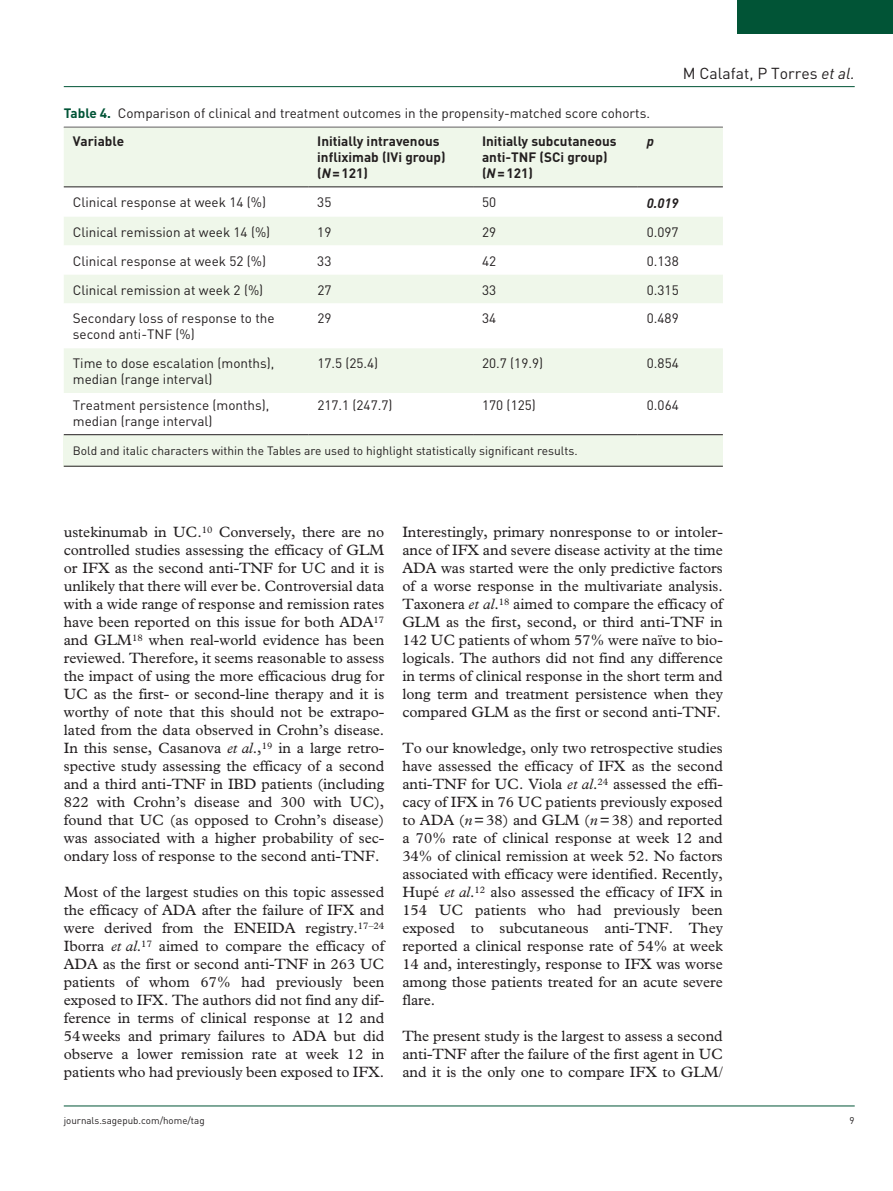
<style>
.page{position:relative;width:893px;height:1191px;background:#fff}
.page>*{position:absolute;margin:0;border:0;box-sizing:border-box;transform-origin:0 0}
.t1{font:15.75px "DIN";color:#231f20}
.t2{font:15px/18px "Plantin Std";color:#231f20;text-align:justify}
.t3{font:13.5px/15.8px "DIN";color:#231f20}
.t4{font:700 13.5px/15.8px "DIN";color:#231f20}
.t5{font:italic 700 13.5px "DIN";color:#231f20}
.t6{font:12px "DIN";color:#231f20}
.t7{font:9.75px "DIN";color:#231f20}
.s1{font-weight:700;color:#015436}
.s2{font-weight:700}
.s3{font-style:italic}
</style>
<div class="page">
<hr style="left:64px;top:86px;width:791px;height:1px;background:#015436">
<hr style="left:64px;top:1105px;width:791px;height:1px;background:#015436">
<div style="left:738px;top:0;width:155px;height:34px;background:#015436"></div>
<div style="left:64px;top:435px;width:659px;height:31px;background:#eff7ea"></div>
<hr style="left:64px;top:127px;width:659px;height:1px;background:#231f20">
<hr style="left:64px;top:466px;width:659px;height:1px;background:#231f20">
<div style="left:64px;top:128px;width:659px;height:58px;background:#eff7ea"></div>
<svg style="left:64px;top:187px;width:659px;height:206px"></svg>
<hr style="left:64px;top:186px;width:244px;height:1px;background:#231f20">
<hr style="left:308px;top:186px;width:165px;height:1px;background:#231f20">
<hr style="left:473px;top:186px;width:165px;height:1px;background:#231f20">
<hr style="left:638px;top:186px;width:85px;height:1px;background:#231f20">
<hr style="left:64px;top:434px;width:244px;height:1px;background:#231f20">
<hr style="left:308px;top:434px;width:165px;height:1px;background:#231f20">
<hr style="left:473px;top:434px;width:165px;height:1px;background:#231f20">
<hr style="left:638px;top:434px;width:85px;height:1px;background:#231f20">
<p class="t3" style="left:73px;top:98px;width:579px;line-height:28.5px;text-indent:-9px"><span class="s1">Table 4.</span> Comparison of clinical and treatment outcomes in the propensity-matched score cohorts.<br><span class="s2">Variable</span></p>
<p class="t4" style="left:317px;top:133px;width:130px">Initially intravenous infliximab (IVi group) (<span class="s3">N</span>=121)</p>
<p class="t4" style="left:482px;top:133px;width:136px">Initially subcutaneous anti-TNF (SCi group) (<span class="s3">N</span>=121)</p>
<p class="t5" style="left:647px;top:133px;width:9px">p</p>
<p class="t1" style="left:683px;top:63px;width:173px">M Calafat, P Torres <span class="s3">et al.</span></p>
<p class="t3" style="left:73px;top:194px;width:195px">Clinical response at week 14 (%)</p>
<p class="t3" style="left:317px;top:194px;width:16px">35</p>
<p class="t3" style="left:482px;top:194px;width:16px">50</p>
<p class="t5" style="left:647px;top:194px;width:33px">0.019</p>
<p class="t3" style="left:73px;top:223px;width:199px">Clinical remission at week 14 (%)</p>
<p class="t3" style="left:317px;top:223px;width:16px">19</p>
<p class="t3" style="left:482px;top:223px;width:16px">29</p>
<p class="t3" style="left:647px;top:223px;width:33px">0.097</p>
<p class="t3" style="left:73px;top:252px;width:195px">Clinical response at week 52 (%)</p>
<p class="t3" style="left:317px;top:252px;width:16px">33</p>
<p class="t3" style="left:482px;top:252px;width:16px">42</p>
<p class="t3" style="left:647px;top:252px;width:33px">0.138</p>
<p class="t3" style="left:73px;top:281px;width:192px">Clinical remission at week 2 (%)</p>
<p class="t3" style="left:317px;top:281px;width:16px">27</p>
<p class="t3" style="left:482px;top:281px;width:16px">33</p>
<p class="t3" style="left:647px;top:281px;width:33px">0.315</p>
<p class="t3" style="left:73px;top:310px;width:203px">Secondary loss of response to the second anti-TNF (%)</p>
<p class="t3" style="left:317px;top:310px;width:16px">29</p>
<p class="t3" style="left:482px;top:310px;width:16px">34</p>
<p class="t3" style="left:647px;top:310px;width:33px">0.489</p>
<p class="t3" style="left:73px;top:355px;width:203px">Time to dose escalation (months), median (range interval)</p>
<p class="t3" style="left:317px;top:355px;width:62px">17.5 (25.4)</p>
<p class="t3" style="left:482px;top:355px;width:62px">20.7 (19.9)</p>
<p class="t3" style="left:647px;top:355px;width:33px">0.854</p>
<p class="t3" style="left:73px;top:397px;width:198px">Treatment persistence (months), median (range interval)</p>
<p class="t3" style="left:317px;top:397px;width:77px">217.1 (247.7)</p>
<p class="t3" style="left:482px;top:397px;width:55px">170 (125)</p>
<p class="t3" style="left:647px;top:397px;width:33px">0.064</p>
<p class="t6" style="left:73px;top:443px;width:506px">Bold and italic characters within the Tables are used to highlight statistically significant results.</p>
<p class="t2" style="left:64px;top:523px;width:322px">ustekinumab in UC.<sup>10</sup> Conversely, there are no controlled studies assessing the efficacy of GLM or IFX as the second anti-TNF for UC and it is unlikely that there will ever be. Controversial data with a wide range of response and remission rates have been reported on this issue for both ADA<sup>17 </sup>and GLM<sup>18</sup> when real-world evidence has been reviewed. Therefore, it seems reasonable to assess the impact of using the more efficacious drug for UC as the first- or second-line therapy and it is worthy of note that this should not be extrapo&shy;lated from the data observed in Crohn’s disease.<br>In this sense, Casanova <span class="s3">et al</span>.,<sup>19</sup> in a large retro&shy;spective study assessing the efficacy of a second and a third anti-TNF in IBD patients (including 822 with Crohn’s disease and 300 with UC), found that UC (as opposed to Crohn’s disease) was associated with a higher probability of sec&shy;ondary loss of response to the second anti-TNF.</p>
<p class="t2" style="left:64px;top:883px;width:322px">Most of the largest studies on this topic assessed the efficacy of ADA after the failure of IFX and were derived from the ENEIDA registry.<sup>17–24<br></sup>Iborra <span class="s3">et al</span>.<sup>17</sup> aimed to compare the efficacy of ADA as the first or second anti-TNF in 263 UC patients of whom 67% had previously been exposed to IFX. The authors did not find any dif&shy;ference in terms of clinical response at 12 and 54weeks and primary failures to ADA but did observe a lower remission rate at week 12 in patients who had previously been exposed to IFX.</p>
<p class="t2" style="left:402px;top:523px;width:322px">Interestingly, primary nonresponse to or intoler&shy;ance of IFX and severe disease activity at the time ADA was started were the only predictive factors of a worse response in the multivariate analysis.<br>Taxonera <span class="s3">et al</span>.<sup>18</sup> aimed to compare the efficacy of GLM as the first, second, or third anti-TNF in 142 UC patients of whom 57% were naïve to bio&shy;logicals. The authors did not find any difference in terms of clinical response in the short term and long term and treatment persistence when they compared GLM as the first or second anti-TNF.</p>
<p class="t2" style="left:402px;top:739px;width:322px">To our knowledge, only two retrospective studies have assessed the efficacy of IFX as the second anti-TNF for UC. Viola <span class="s3">et al</span>.<sup>24</sup> assessed the effi&shy;cacy of IFX in 76 UC patients previously exposed to ADA (<span class="s3">n</span>=38) and GLM (<span class="s3">n</span>=38) and reported a 70% rate of clinical response at week 12 and 34% of clinical remission at week 52. No factors associated with efficacy were identified. Recently, Hupé <span class="s3">et al</span>.<sup>12</sup> also assessed the efficacy of IFX in 154 UC patients who had previously been exposed to subcutaneous anti-TNF. They reported a clinical response rate of 54% at week 14 and, interestingly, response to IFX was worse among those patients treated for an acute severe flare.</p>
<p class="t2" style="left:402px;top:1027px;width:322px">The present study is the largest to assess a second anti-TNF after the failure of the first agent in UC and it is the only one to compare IFX to GLM/</p>
<p class="t7" style="left:64px;top:1114px;width:142px">journals.sagepub.com/home/tag</p>
<p class="t7" style="left:850px;top:1114px;width:7px">9</p>
</div>
